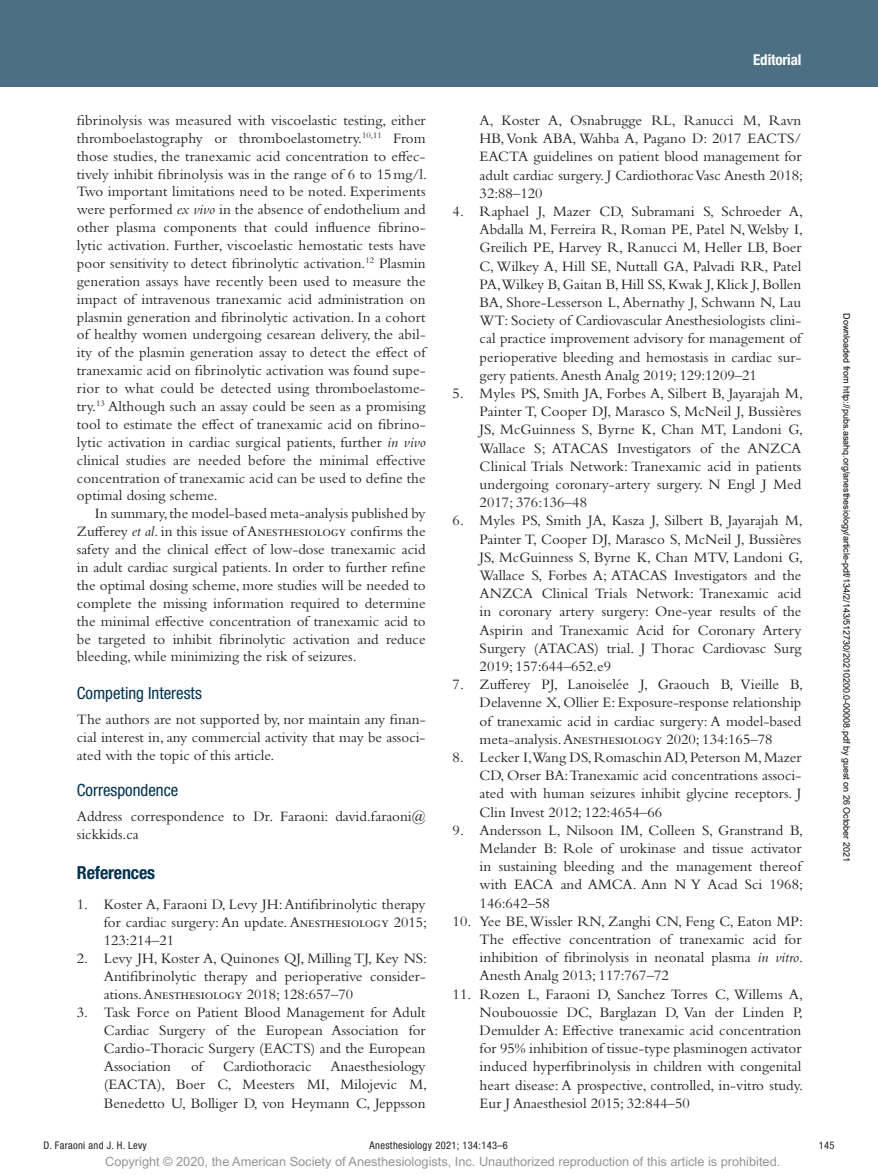
<style>
.page{position:relative;width:878px;height:1175px;background:#fff}
.page>*{position:absolute;margin:0;border:0;box-sizing:border-box;transform-origin:0 0}
.t1{font:700 condensed 18px "Helvetica Neue LT Std";letter-spacing:-.01em;color:#003250}
.t2{font:condensed 16.8px "Helvetica Neue LT Std";color:#003250}
.t3{font:15px/18.1px "Bembo Std";color:#231f20;text-align:justify}
.t4{font:700 condensed 15px "Helvetica Neue LT Std";color:#fff}
.t5{font:12.75px "Arial MT Std";color:#939598}
.t6{font:condensed 10.5px "Helvetica Neue LT Std";letter-spacing:.03em;color:#231f20}
.t7{font:9px "Arial";color:#000}
.s1{font-style:italic}
</style>
<div class="page">
<div style="left:0;top:0;width:878px;height:86px;background:#4d6f84"></div>
<p class="t3" style="left:77px;top:111px;width:352px">fibrinolysis was measured with viscoelastic testing, either thromboelastography or thromboelastometry.<sup>10,11</sup> From those studies, the tranexamic acid concentration to effec&shy;tively inhibit fibrinolysis was in the range of 6 to 15mg/l.<br>Two important limitations need to be noted. Experiments were performed <span class="s1">ex vivo</span> in the absence of endothelium and other plasma components that could influence fibrino&shy;lytic activation. Further, viscoelastic hemostatic tests have poor sensitivity to detect fibrinolytic activation.<sup>12</sup> Plasmin generation assays have recently been used to measure the impact of intravenous tranexamic acid administration on plasmin generation and fibrinolytic activation. In a cohort of healthy women undergoing cesarean delivery, the abil&shy;ity of the plasmin generation assay to detect the effect of tranexamic acid on fibrinolytic activation was found supe&shy;rior to what could be detected using thromboelastome&shy;try.<sup>13</sup> Although such an assay could be seen as a promising tool to estimate the effect of tranexamic acid on fibrino&shy;lytic activation in cardiac surgical patients, further <span class="s1">in vivo </span>clinical studies are needed before the minimal effective concentration of tranexamic acid can be used to define the optimal dosing scheme.</p>
<p class="t3" style="left:77px;top:504px;width:350px;text-indent:18px">In summary, the model-based meta-analysis published by Zufferey <span class="s1">et al</span>. in this issue of Anesthesiology confirms the safety and the clinical effect of low-dose tranexamic acid in adult cardiac surgical patients. In order to further refine the optimal dosing scheme, more studies will be needed to complete the missing information required to determine the minimal effective concentration of tranexamic acid to be targeted to inhibit fibrinolytic activation and reduce bleeding, while minimizing the risk of seizures.</p>
<p class="t2" style="left:77px;top:683px;width:126px">Competing Interests</p>
<p class="t3" style="left:77px;top:709px;width:350px">The authors are not supported by, nor maintain any finan&shy;cial interest in, any commercial activity that may be associ&shy;ated with the topic of this article.</p>
<p class="t2" style="left:77px;top:780px;width:103px">Correspondence</p>
<p class="t3" style="left:77px;top:806px;width:350px">Address correspondence to Dr. Faraoni: david.faraoni@ sickkids.ca</p>
<p class="t1" style="left:77px;top:861px;width:80px">References</p>
<p class="t3" style="left:104px;top:895px;width:325px;text-indent:-27px">1. Koster A, Faraoni D, Levy JH: Antifibrinolytic therapy for cardiac surgery: An update. Anesthesiology 2015; 123:214–21</p>
<p class="t3" style="left:104px;top:949px;width:325px;text-indent:-27px">2. Levy JH, Koster A, Quinones QJ, Milling TJ, Key NS:<br>Antifibrinolytic therapy and perioperative consider&shy;ations. Anesthesiology 2018; 128:657–70</p>
<p class="t3" style="left:104px;top:1003px;width:323px;text-indent:-27px">3. Task Force on Patient Blood Management for Adult Cardiac Surgery of the European Association for Cardio-Thoracic Surgery (EACTS) and the European Association</p>
<p class="t3" style="left:104px;top:1057px;width:325px;text-indent:226px">Anaesthesiology (EACTA), Boer C, Meesters MI, Milojevic M, Benedetto U, Bolliger D, von Heymann C, Jeppsson</p>
<p class="t3" style="left:191px;top:1057px;width:13px">of</p>
<p class="t3" style="left:223px;top:1057px;width:90px">Cardiothoracic</p>
<p class="t4" style="left:753px;top:51px;width:50px">Editorial</p>
<p class="t3" style="left:479px;top:111px;width:325px">A, Koster A, Osnabrugge RL, Ranucci M, Ravn HB, Vonk ABA, Wahba A, Pagano D: 2017 EACTS/ EACTA guidelines on patient blood management for adult cardiac surgery. J Cardiothorac Vasc Anesth 2018; 32:88–120</p>
<p class="t3" style="left:479px;top:202px;width:325px;text-indent:-27px">4. Raphael J, Mazer CD, Subramani S, Schroeder A, Abdalla M, Ferreira R, Roman PE, Patel N, Welsby I, Greilich PE, Harvey R, Ranucci M, Heller LB, Boer C, Wilkey A, Hill SE, Nuttall GA, Palvadi RR, Patel PA,Wilkey B, Gaitan B, Hill SS, Kwak J, Klick J, Bollen BA, Shore-Lesserson L, Abernathy J, Schwann N, Lau WT: Society of Cardiovascular Anesthesiologists clini&shy;cal practice improvement advisory for management of perioperative bleeding and hemostasis in cardiac sur&shy;gery patients. Anesth Analg 2019; 129:1209–21</p>
<p class="t3" style="left:479px;top:384px;width:325px;text-indent:-27px">5. Myles PS, Smith JA, Forbes A, Silbert B, Jayarajah M, Painter T, Cooper DJ, Marasco S, McNeil J, Bussières JS, McGuinness S, Byrne K, Chan MT, Landoni G, Wallace S; ATACAS Investigators of the ANZCA Clinical Trials Network: Tranexamic acid in patients undergoing coronary-artery surgery. N Engl J Med 2017; 376:136–48</p>
<p class="t3" style="left:479px;top:511px;width:325px;text-indent:-27px">6. Myles PS, Smith JA, Kasza J, Silbert B, Jayarajah M, Painter T, Cooper DJ, Marasco S, McNeil J, Bussières JS, McGuinness S, Byrne K, Chan MTV, Landoni G, Wallace S, Forbes A; ATACAS Investigators and the ANZCA Clinical Trials Network: Tranexamic acid in coronary artery surgery: One-year results of the Aspirin and Tranexamic Acid for Coronary Artery Surgery (ATACAS) trial. J Thorac Cardiovasc Surg 2019; 157:644–652.e9</p>
<p class="t3" style="left:479px;top:675px;width:325px;text-indent:-27px">7. Zufferey PJ, Lanoiselée J, Graouch B, Vieille B, Delavenne X, Ollier E: Exposure-response relationship of tranexamic acid in cardiac surgery: A model-based meta-analysis. Anesthesiology 2020; 134:165–78</p>
<p class="t3" style="left:479px;top:748px;width:323px;text-indent:-27px">8. Lecker I,Wang DS, Romaschin AD, Peterson M, Mazer CD, Orser BA: Tranexamic acid concentrations associ&shy;ated with human seizures inhibit glycine receptors. J Clin Invest 2012; 122:4654–66</p>
<p class="t3" style="left:479px;top:820px;width:325px;text-indent:-27px">9. Andersson L, Nilsoon IM, Colleen S, Granstrand B, Melander B: Role of urokinase and tissue activator in sustaining bleeding and the management thereof with EACA and AMCA. Ann N Y Acad Sci 1968; 146:642–58</p>
<p class="t3" style="left:479px;top:911px;width:325px;text-indent:-27px">10. Yee BE, Wissler RN, Zanghi CN, Feng C, Eaton MP:<br>The effective concentration of tranexamic acid for inhibition of fibrinolysis in neonatal plasma <span class="s1">in vitro</span>.<br>Anesth Analg 2013; 117:767–72</p>
<p class="t3" style="left:479px;top:984px;width:325px;text-indent:-27px">11. Rozen L, Faraoni D, Sanchez Torres C, Willems A, Noubouossie DC, Barglazan D, Van der Linden P, Demulder A: Effective tranexamic acid concentration for 95% inhibition of tissue-type plasminogen activator induced hyperfibrinolysis in children with congenital heart disease: A prospective, controlled, in-vitro study.<br>Eur J Anaesthesiol 2015; 32:844–50</p>
<p class="t7" style="left:850px;top:313px;width:550px;rotate:90deg">Downloaded from http://pubs.asahq.org/anesthesiology/article-pdf/134/2/143/512730/20210200.0-00008.pdf by guest on 26 October 2021</p>
<p class="t6" style="left:44px;top:1139px;width:105px">D. Faraoni and J. H. Levy</p>
<p class="t6" style="left:369px;top:1139px;width:140px">Anesthesiology 2021; 134:143–6</p>
<p class="t6" style="left:818px;top:1139px;width:17px">145</p>
<p class="t5" style="left:105px;top:1154px;width:676px">Copyright © 2020, the American Society of Anesthesiologists, Inc. Unauthorized reproduction of this article is prohibited.</p>
</div>
